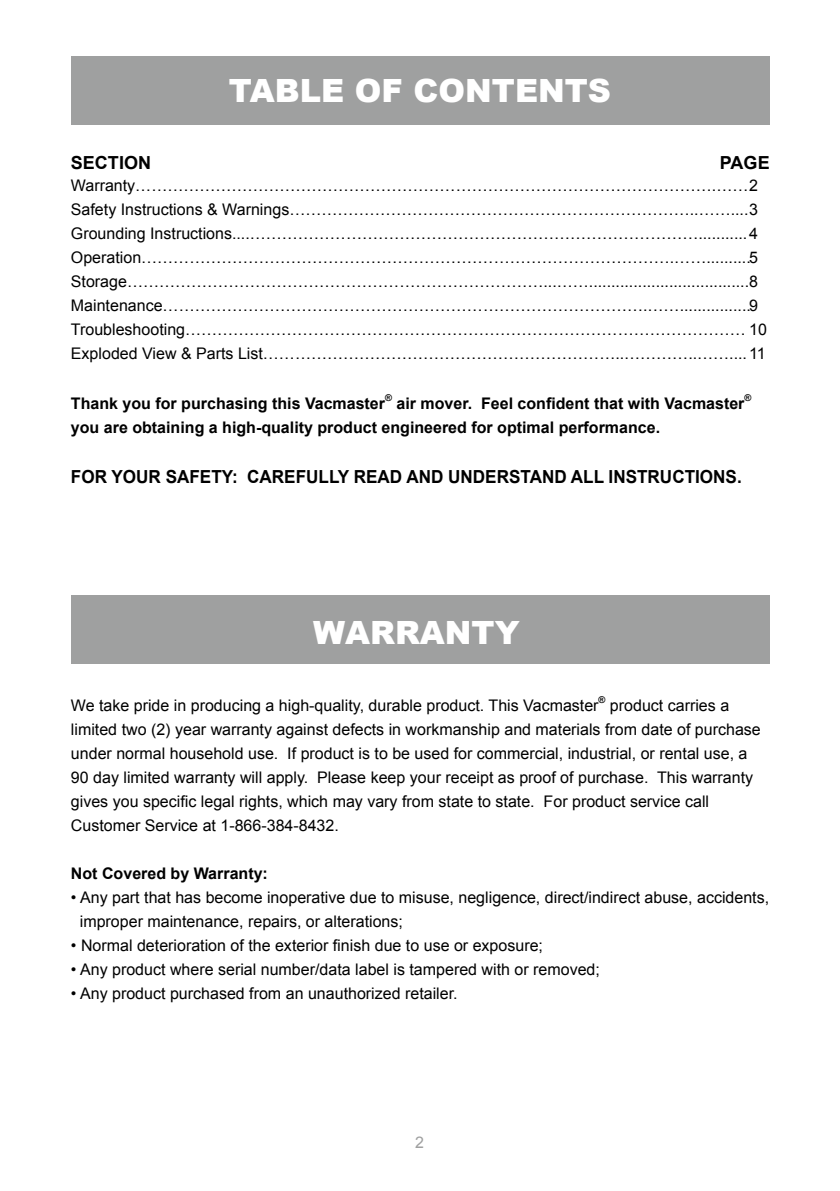
<style>
.page{position:relative;width:840px;height:1191px;background:#fff}
.page>*{position:absolute;margin:0;border:0;box-sizing:border-box;transform-origin:0 0}
.t1{font:900 32px "Arial";color:#fff}
.t2{font:700 18px "Arial";color:#000;scale:.95 1}
.t3{font:700 18px "Arial";color:#000}
.t4{font:16px/24px "Arial";color:#000}
.t5{font:700 16px "Arial";color:#000}
.t6{font:16px "Arial";color:#9fa0a0}
.t7{font:700 9.4px "Arial";color:#000}
</style>
<div class="page">
<div style="left:71px;top:57px;width:697px;height:68px;background:#9fa0a0"></div>
<div style="left:71px;top:595px;width:697px;height:68px;background:#9fa0a0"></div>
<h1 class="t1" style="left:229px;top:68px;width:383px">TABLE OF CONTENTS</h1>
<p class="t3" style="left:71px;top:150px;width:82px">SECTION</p>
<p class="t3" style="left:719px;top:150px;width:51px">PAGE</p>
<p class="t4" style="left:71px;top:174px;width:697px">Warranty……………………………………………………………………………………………….……2<br>Safety Instructions &amp; Warnings…………………………………………………………………..……....3<br>Grounding Instructions....…………………………………………………………………………...........4<br>Operation……………………………………………………………………………………….……..........5<br>Storage……………………………………………………………………...……....................................8<br>Maintenance……………………………………………………………………………….……................9<br>Troubleshooting…………………………………………………………………………………………… 10<br>Exploded View &amp; Parts List…………………………………………………………..…………..……....11</p>
<p class="t5" style="left:71px;top:393px;width:315px">Thank you for purchasing this Vacmaster</p>
<p class="t7" style="left:385px;top:392px;width:8px">®</p>
<p class="t5" style="left:396px;top:393px;width:349px">air mover. Feel confident that with Vacmaster</p>
<p class="t7" style="left:744px;top:392px;width:8px">®</p>
<p class="t5" style="left:71px;top:417px;width:590px">you are obtaining a high-quality product engineered for optimal performance.</p>
<p class="t2" style="left:71px;top:464px;width:707px">FOR YOUR SAFETY: CAREFULLY READ AND UNDERSTAND ALL INSTRUCTIONS.</p>
<h1 class="t1" style="left:313px;top:609px;width:208px">WARRANTY</h1>
<p class="t4" style="left:71px;top:693px;width:529px">We take pride in producing a high-quality, durable product. This Vacmaster</p>
<p class="t7" style="left:598px;top:693px;width:8px">®</p>
<p class="t4" style="left:71px;top:693px;width:691px;text-indent:538px">product carries a limited two (2) year warranty against defects in workmanship and materials from date of purchase under normal household use. If product is to be used for commercial, industrial, or rental use, a 90 day limited warranty will apply. Please keep your receipt as proof of purchase. This warranty gives you specific legal rights, which may vary from state to state. For product service call Customer Service at 1-866-384-8432.</p>
<p class="t5" style="left:71px;top:862px;width:198px">Not Covered by Warranty:</p>
<p class="t4" style="left:80px;top:885px;width:690px;text-indent:-9px">• Any part that has become inoperative due to misuse, negligence, direct/indirect abuse, accidents, improper maintenance, repairs, or alterations;</p>
<p class="t4" style="left:71px;top:933px;width:473px">• Normal deterioration of the exterior finish due to use or exposure;</p>
<p class="t4" style="left:71px;top:957px;width:530px">• Any product where serial number/data label is tampered with or removed;</p>
<p class="t4" style="left:71px;top:981px;width:388px">• Any product purchased from an unauthorized retailer.</p>
<p class="t6" style="left:415px;top:1131px;width:10px">2</p>
</div>
